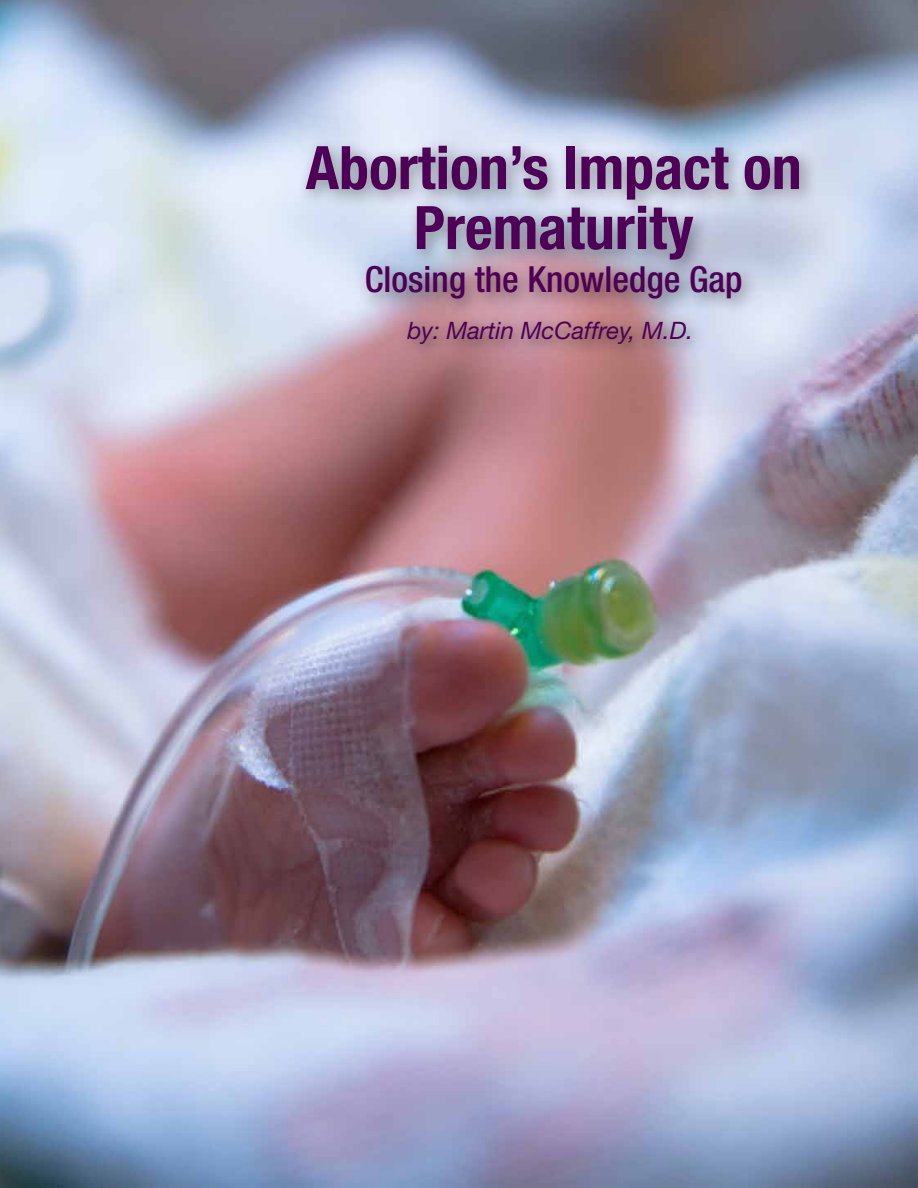
<style>
.page{position:relative;width:918px;height:1188px;background:#fff}
.page>*{position:absolute;margin:0;border:0;box-sizing:border-box;transform-origin:0 0}
.t1{font:700 condensed 60px/60px "Helvetica Neue LT";color:#4d0056;text-align:center}
.t2{font:500 condensed 36px "Helvetica Neue LT";color:#4d0056}
.t3{font:italic 24px "Helvetica Neue LT";color:#4d0056}
</style>
<div class="page">
<img style="left:0;top:0;width:918px;height:1188px">
<div style="left:294px;top:135px;width:521px;height:181px;background:#000;opacity:.35"></div>
<div style="left:395px;top:310px;width:310px;height:50px;background:#000;opacity:.35"></div>
<p class="t1" style="left:306px;top:137px;width:498px">Abortion’s Impact on<br>Prematurity</p>
<p class="t2" style="left:365px;top:258px;width:379px">Closing the Knowledge Gap</p>
<p class="t3" style="left:407px;top:316px;width:287px">by: Martin McCaffrey, M.D.</p>
</div>
